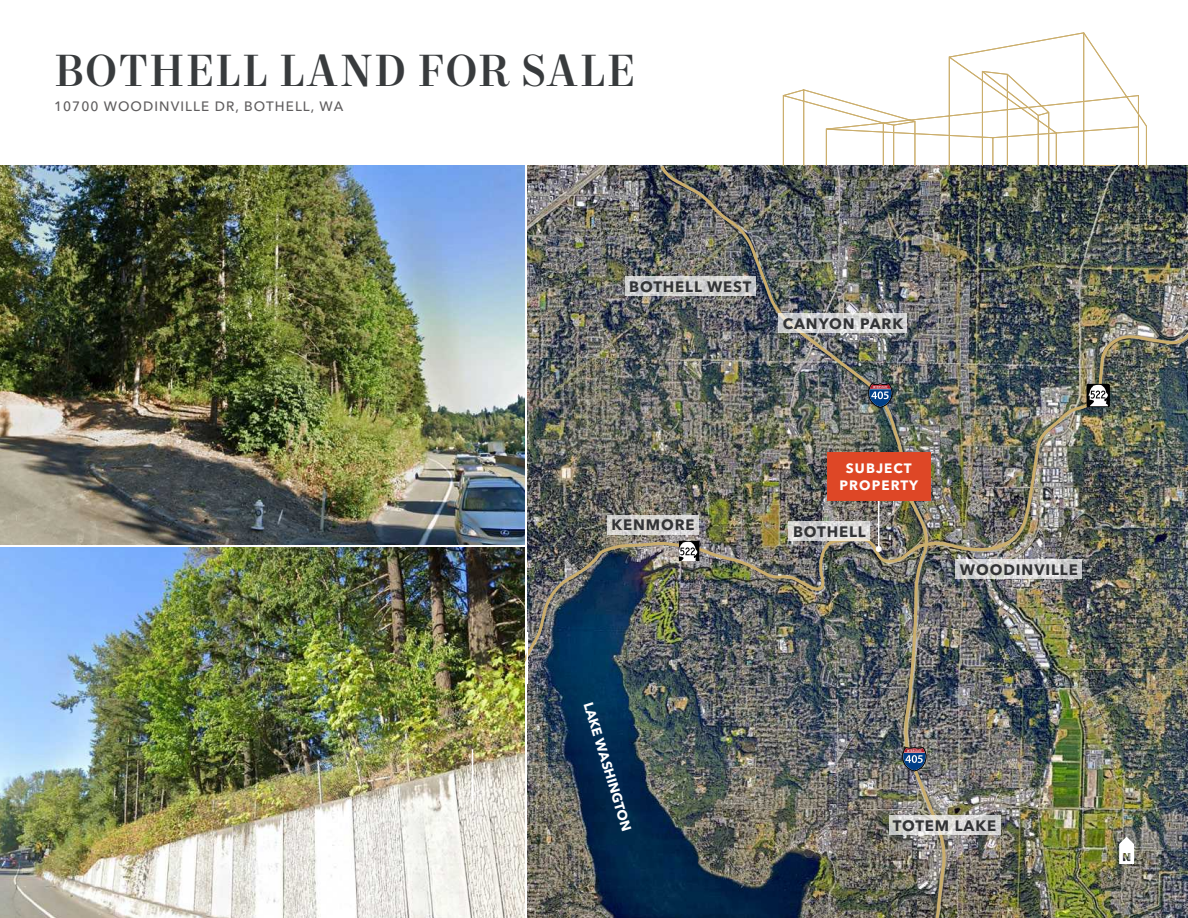
<style>
.page{position:relative;width:1188px;height:918px;background:#fff}
.page>*{position:absolute;margin:0;border:0;box-sizing:border-box;transform-origin:0 0}
.t1{font:500 45px "Mort Modern 09";letter-spacing:.025em;color:#383b3d}
.t2{font:700 15px "Avenir Next LT Pro";letter-spacing:.06em;color:#323335}
.t3{font:700 13.5px/16.5px "Avenir Next LT Pro";letter-spacing:.08em;color:#fff;text-align:center}
.t4{font:500 13.5px "Avenir Next LT Pro";letter-spacing:.08em;color:#5f5d5e}
</style>
<div class="page">
<img style="left:527px;top:166px;width:661px;height:752px">
<img style="left:499px;top:245px;width:689px;height:536px">
<img style="left:658px;top:165px;width:288px;height:753px">
<img style="left:0;top:165px;width:524px;height:379px">
<img style="left:0;top:548px;width:524px;height:370px">
<svg style="left:789px;top:521px;width:81px;height:20px"></svg>
<svg style="left:1119px;top:837px;width:15px;height:27px"></svg>
<svg style="left:956px;top:560px;width:126px;height:19px"></svg>
<svg style="left:889px;top:815px;width:111px;height:20px"></svg>
<svg style="left:625px;top:276px;width:131px;height:20px"></svg>
<svg style="left:607px;top:515px;width:92px;height:20px"></svg>
<svg style="left:779px;top:313px;width:128px;height:20px"></svg>
<hr style="left:472px;top:749px;width:1px;height:53px;background:#fff">
<hr style="left:526px;top:632px;width:2px;height:52px;background:#fff">
<svg style="left:679px;top:541px;width:20px;height:20px"></svg>
<svg style="left:869px;top:384px;width:23px;height:23px"></svg>
<svg style="left:903px;top:748px;width:23px;height:23px"></svg>
<div style="left:1087px;top:384px;width:23px;height:23px;background:#000"></div>
<svg style="left:1089px;top:385px;width:19px;height:21px"></svg>
<hr style="left:878px;top:482px;width:1px;height:67px;background:#fff">
<svg style="left:876px;top:546px;width:6px;height:6px"></svg>
<div style="left:827px;top:452px;width:103px;height:48px;background:#de4726"></div>
<svg style="left:782px;top:32px;width:365px;height:133px"></svg>
<h1 class="t1" style="left:54px;top:43px;width:583px">BOTHELL LAND FOR SALE</h1>
<p class="t4" style="left:54px;top:98px;width:291px">10700 WOODINVILLE DR, BOTHELL, WA</p>
<p class="t2" style="left:629px;top:277px;width:124px">BOTHELL WEST</p>
<p class="t2" style="left:783px;top:314px;width:122px">CANYON PARK</p>
<p class="t2" style="left:612px;top:516px;width:85px">KENMORE</p>
<p class="t3" style="left:596px;top:700px;width:136px;rotate:73deg">LAKE WASHINGTON</p>
<p class="t3" style="left:839px;top:460px;width:80px">SUBJECT<br>PROPERTY</p>
<p class="t2" style="left:793px;top:523px;width:74px">BOTHELL</p>
<p class="t2" style="left:960px;top:561px;width:119px">WOODINVILLE</p>
<p class="t2" style="left:893px;top:817px;width:105px">TOTEM LAKE</p>
</div>
